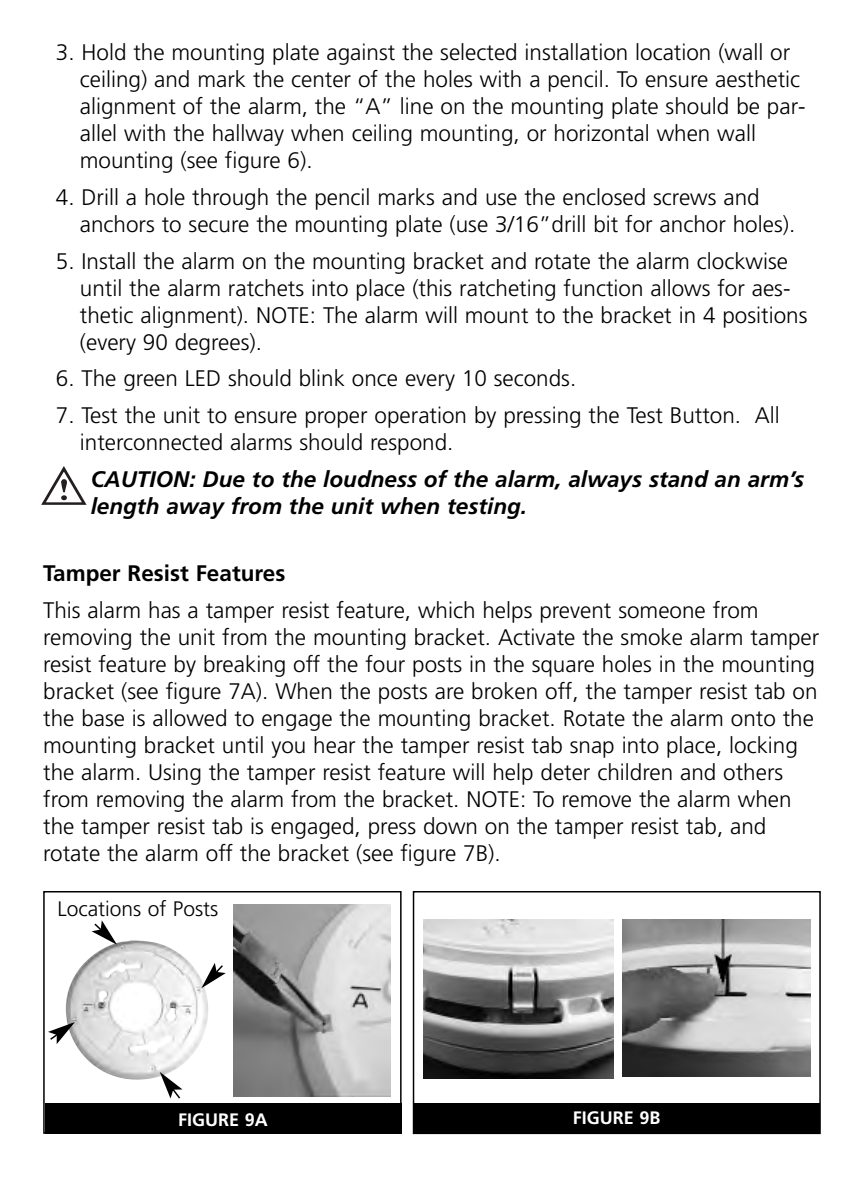
<style>
.page{position:relative;width:864px;height:1188px;background:#fff}
.page>*{position:absolute;margin:0;border:0;box-sizing:border-box;transform-origin:0 0}
.t1{font:300 22.5px/27px "Frutiger";color:#000}
.t2{font:italic 700 22.5px/27px "Frutiger";color:#000}
.t3{font:700 22.5px "Frutiger";color:#000}
.t4{font:300 21px "Frutiger";color:#000}
.t5{font:700 18px "Frutiger";color:#fff}
</style>
<div class="page">
<svg style="left:41px;top:466px;width:46px;height:39px"></svg>
<div style="left:43px;top:891px;width:359px;height:243px;border:2px solid #000"></div>
<div style="left:45px;top:1104px;width:356px;height:30px;background:#000"></div>
<div style="left:413px;top:891px;width:408px;height:243px;border:2px solid #000"></div>
<div style="left:413px;top:1104px;width:407px;height:30px;background:#000"></div>
<img style="left:65px;top:941px;width:143px;height:139px">
<img style="left:234px;top:904px;width:156px;height:193px">
<img style="left:423px;top:919px;width:190px;height:160px">
<img style="left:622px;top:919px;width:189px;height:158px">
<svg style="left:92px;top:920px;width:25px;height:25px"></svg>
<svg style="left:48px;top:1022px;width:27px;height:22px"></svg>
<svg style="left:160px;top:1072px;width:22px;height:27px"></svg>
<svg style="left:201px;top:963px;width:25px;height:25px"></svg>
<p class="t1" style="left:80px;top:40px;width:727px;text-indent:-24px">3. Hold the mounting plate against the selected installation location (wall or ceiling) and mark the center of the holes with a pencil. To ensure aesthetic alignment of the alarm, the “A” line on the mounting plate should be par&shy;allel with the hallway when ceiling mounting, or horizontal when wall mounting (see figure 6).</p>
<p class="t1" style="left:80px;top:185px;width:717px;text-indent:-24px">4. Drill a hole through the pencil marks and use the enclosed screws and anchors to secure the mounting plate (use 3/16”drill bit for anchor holes).</p>
<p class="t1" style="left:80px;top:249px;width:729px;text-indent:-24px">5. Install the alarm on the mounting bracket and rotate the alarm clockwise until the alarm ratchets into place (this ratcheting function allows for aes&shy;thetic alignment). NOTE: The alarm will mount to the bracket in 4 positions (every 90 degrees).</p>
<p class="t1" style="left:56px;top:367px;width:522px">6. The green LED should blink once every 10 seconds.</p>
<p class="t1" style="left:80px;top:403px;width:702px;text-indent:-24px">7. Test the unit to ensure proper operation by pressing the Test Button. All interconnected alarms should respond.</p>
<p class="t2" style="left:91px;top:467px;width:715px">CAUTION: Due to the loudness of the alarm, always stand an arm’s length away from the unit when testing.</p>
<p class="t3" style="left:43px;top:564px;width:244px">Tamper Resist Features</p>
<p class="t1" style="left:43px;top:598px;width:778px">This alarm has a tamper resist feature, which helps prevent someone from removing the unit from the mounting bracket. Activate the smoke alarm tamper resist feature by breaking off the four posts in the square holes in the mounting bracket (see figure 7A). When the posts are broken off, the tamper resist tab on the base is allowed to engage the mounting bracket. Rotate the alarm onto the mounting bracket until you hear the tamper resist tab snap into place, locking the alarm. Using the tamper resist feature will help deter children and others from removing the alarm from the bracket. NOTE: To remove the alarm when the tamper resist tab is engaged, press down on the tamper resist tab, and rotate the alarm off the bracket (see figure 7B).</p>
<p class="t4" style="left:57px;top:900px;width:162px">Locations of Posts</p>
<p class="t5" style="left:178px;top:1113px;width:91px">FIGURE 9A</p>
<p class="t5" style="left:573px;top:1110px;width:89px">FIGURE 9B</p>
</div>
